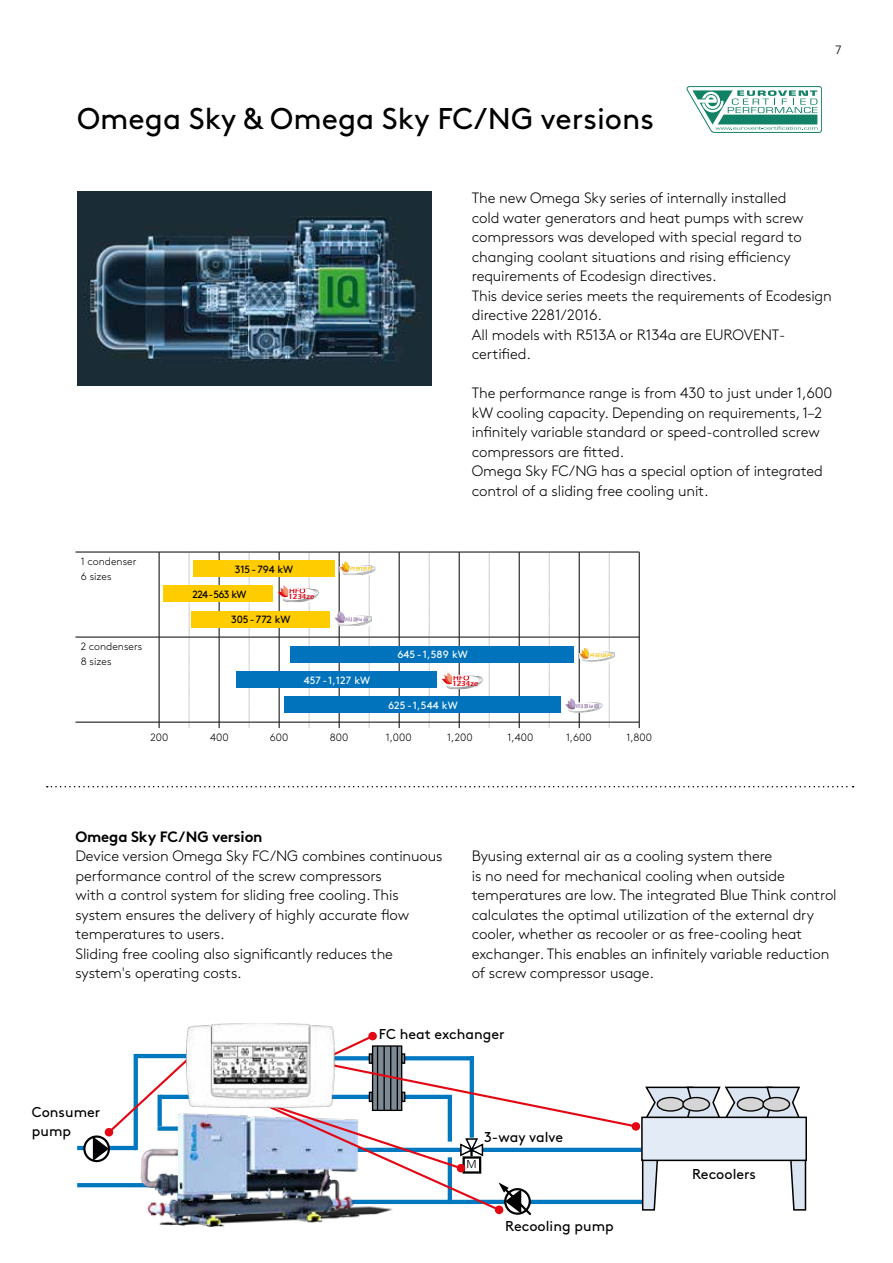
<style>
.page{position:relative;width:893px;height:1263px;background:#fff}
.page>*{position:absolute;margin:0;border:0;box-sizing:border-box;transform-origin:0 0}
.t1{font:30px "Swegon Brown";color:#000}
.t2{font:300 15px/19.5px "Swegon Brown";letter-spacing:-.01em;color:#000}
.t3{font:700 15px "Swegon Brown";letter-spacing:-.01em;color:#000}
.t4{font:14.25px/18.5px "Swegon Brown";color:#000}
.t5{font:300 12px "Frutiger LT";color:#000}
.t6{font:300 11.4px "Frutiger LT";color:#000}
.t7{font:300 10.65px/14.5px "Swegon Brown";color:#000}
.t8{font:10.5px "Swegon Brown";letter-spacing:.01em;color:#fff}
.t9{font:10.5px "Swegon Brown";letter-spacing:-.015em;color:#000}
.t10{font:600 7.5px "Eras ITC";color:#e30613}
</style>
<div class="page">
<svg style="left:687px;top:86px;width:135px;height:47px"></svg>
<svg style="left:47px;top:786px;width:807px;height:1px"></svg>
<hr style="left:159px;top:552px;width:1px;height:85px;background:#000">
<hr style="left:219px;top:552px;width:1px;height:85px;background:#000">
<hr style="left:399px;top:552px;width:1px;height:85px;background:#000">
<hr style="left:459px;top:552px;width:1px;height:85px;background:#000">
<hr style="left:519px;top:552px;width:1px;height:85px;background:#000">
<hr style="left:639px;top:552px;width:1px;height:85px;background:#000">
<hr style="left:159px;top:637px;width:1px;height:85px;background:#000">
<hr style="left:219px;top:637px;width:1px;height:85px;background:#000">
<hr style="left:399px;top:637px;width:1px;height:85px;background:#000">
<hr style="left:459px;top:637px;width:1px;height:85px;background:#000">
<hr style="left:519px;top:637px;width:1px;height:85px;background:#000">
<hr style="left:639px;top:637px;width:1px;height:85px;background:#000">
<svg style="left:189px;top:553px;width:1px;height:175px"></svg>
<svg style="left:249px;top:553px;width:1px;height:175px"></svg>
<svg style="left:429px;top:553px;width:1px;height:175px"></svg>
<svg style="left:489px;top:553px;width:1px;height:175px"></svg>
<svg style="left:549px;top:553px;width:1px;height:175px"></svg>
<hr style="left:75px;top:722px;width:84px;height:1px;background:#000">
<hr style="left:159px;top:722px;width:30px;height:1px;background:#000">
<hr style="left:189px;top:722px;width:30px;height:1px;background:#000">
<hr style="left:219px;top:722px;width:30px;height:1px;background:#000">
<hr style="left:249px;top:722px;width:30px;height:1px;background:#000">
<hr style="left:309px;top:722px;width:30px;height:1px;background:#000">
<hr style="left:369px;top:722px;width:30px;height:1px;background:#000">
<hr style="left:399px;top:722px;width:30px;height:1px;background:#000">
<hr style="left:429px;top:722px;width:30px;height:1px;background:#000">
<hr style="left:459px;top:722px;width:30px;height:1px;background:#000">
<hr style="left:489px;top:722px;width:30px;height:1px;background:#000">
<hr style="left:519px;top:722px;width:30px;height:1px;background:#000">
<hr style="left:549px;top:722px;width:30px;height:1px;background:#000">
<hr style="left:609px;top:722px;width:30px;height:1px;background:#000">
<hr style="left:75px;top:552px;width:84px;height:1px;background:#000">
<hr style="left:159px;top:552px;width:30px;height:1px;background:#000">
<hr style="left:189px;top:552px;width:30px;height:1px;background:#000">
<hr style="left:219px;top:552px;width:30px;height:1px;background:#000">
<hr style="left:249px;top:552px;width:30px;height:1px;background:#000">
<hr style="left:309px;top:552px;width:30px;height:1px;background:#000">
<hr style="left:369px;top:552px;width:30px;height:1px;background:#000">
<hr style="left:399px;top:552px;width:30px;height:1px;background:#000">
<hr style="left:429px;top:552px;width:30px;height:1px;background:#000">
<hr style="left:459px;top:552px;width:30px;height:1px;background:#000">
<hr style="left:489px;top:552px;width:30px;height:1px;background:#000">
<hr style="left:519px;top:552px;width:30px;height:1px;background:#000">
<hr style="left:549px;top:552px;width:30px;height:1px;background:#000">
<hr style="left:609px;top:552px;width:30px;height:1px;background:#000">
<hr style="left:75px;top:637px;width:84px;height:1px;background:#000">
<hr style="left:159px;top:637px;width:30px;height:1px;background:#000">
<hr style="left:189px;top:637px;width:30px;height:1px;background:#000">
<hr style="left:219px;top:637px;width:30px;height:1px;background:#000">
<hr style="left:249px;top:637px;width:30px;height:1px;background:#000">
<hr style="left:309px;top:637px;width:30px;height:1px;background:#000">
<hr style="left:369px;top:637px;width:30px;height:1px;background:#000">
<hr style="left:399px;top:637px;width:30px;height:1px;background:#000">
<hr style="left:429px;top:637px;width:30px;height:1px;background:#000">
<hr style="left:459px;top:637px;width:30px;height:1px;background:#000">
<hr style="left:489px;top:637px;width:30px;height:1px;background:#000">
<hr style="left:519px;top:637px;width:30px;height:1px;background:#000">
<hr style="left:549px;top:637px;width:30px;height:1px;background:#000">
<hr style="left:609px;top:637px;width:30px;height:1px;background:#000">
<div style="left:192px;top:611px;width:138px;height:16px;background:#fc0"></div>
<div style="left:284px;top:696px;width:277px;height:17px;background:#0073bc"></div>
<div style="left:193px;top:560px;width:141px;height:17px;background:#fc0"></div>
<div style="left:291px;top:646px;width:283px;height:17px;background:#0073bc"></div>
<div style="left:163px;top:585px;width:110px;height:17px;background:#fc0"></div>
<div style="left:236px;top:671px;width:201px;height:17px;background:#0073bc"></div>
<svg style="left:278px;top:552px;width:40px;height:177px"></svg>
<svg style="left:442px;top:672px;width:40px;height:17px"></svg>
<svg style="left:77px;top:1183px;width:51px;height:4px"></svg>
<svg style="left:77px;top:1146px;width:6px;height:4px"></svg>
<img style="left:128px;top:1107px;width:234px;height:120px">
<svg style="left:84px;top:1136px;width:25px;height:25px"></svg>
<div style="left:83px;top:1135px;width:27px;height:27px;border:2px solid #000;border-radius:50%"></div>
<svg style="left:93px;top:1054px;width:100px;height:107px"></svg>
<svg style="left:241px;top:1033px;width:566px;height:182px"></svg>
<img style="left:187px;top:1024px;width:152px;height:83px">
<div style="left:642px;top:1117px;width:164px;height:43px;background:#e3ebf6"></div>
<div style="left:641px;top:1116px;width:166px;height:45px;border:2px solid #000"></div>
<svg style="left:158px;top:1095px;width:4px;height:31px"></svg>
<img style="left:77px;top:192px;width:355px;height:193px">
<svg style="left:334px;top:552px;width:41px;height:177px"></svg>
<svg style="left:564px;top:552px;width:51px;height:177px"></svg>
<h1 class="t1" style="left:77px;top:95px;width:578px">Omega Sky &amp; Omega Sky FC/NG versions</h1>
<p class="t5" style="left:835px;top:43px;width:8px">7</p>
<p class="t2" style="left:472px;top:187px;width:362px">The new Omega Sky series of internally installed<br>cold water generators and heat pumps with screw compressors was developed with special regard to changing coolant situations and rising efficiency requirements of Ecodesign directives.<br>This device series meets the requirements of Ecodesign directive 2281/2016.<br>All models with R513A or R134a are EUROVENT&shy;certified.</p>
<p class="t2" style="left:472px;top:382px;width:362px">The performance range is from 430 to just under 1,600 kW cooling capacity. Depending on requirements, 1–2 infinitely variable standard or speed-controlled screw compressors are fitted.<br>Omega Sky FC/NG has a special option of integrated control of a sliding free cooling unit.</p>
<p class="t7" style="left:81px;top:553px;width:57px">1 condenser<br>6 sizes</p>
<p class="t7" style="left:81px;top:639px;width:63px">2 condensers<br>8 sizes</p>
<p class="t9" style="left:235px;top:561px;width:60px">315-794 kW</p>
<p class="t9" style="left:192px;top:587px;width:56px">224-563 kW</p>
<p class="t10" style="left:288px;top:592px;width:28px">1234ze</p>
<p class="t9" style="left:231px;top:611px;width:61px">305-772 kW</p>
<p class="t8" style="left:304px;top:672px;width:68px">457 -1,127 kW</p>
<p class="t8" style="left:397px;top:647px;width:72px">645 -1,589 kW</p>
<p class="t10" style="left:452px;top:679px;width:28px">1234ze</p>
<p class="t8" style="left:388px;top:697px;width:71px">625 -1,544 kW</p>
<p class="t7" style="left:150px;top:729px;width:19px">200</p>
<p class="t7" style="left:210px;top:729px;width:20px">400</p>
<p class="t7" style="left:270px;top:729px;width:20px">600</p>
<p class="t7" style="left:330px;top:729px;width:20px">800</p>
<p class="t7" style="left:386px;top:729px;width:27px">1,000</p>
<p class="t7" style="left:447px;top:729px;width:27px">1,200</p>
<p class="t7" style="left:508px;top:729px;width:27px">1,400</p>
<p class="t7" style="left:566px;top:729px;width:27px">1,600</p>
<p class="t7" style="left:626px;top:729px;width:27px">1,800</p>
<p class="t3" style="left:75px;top:824px;width:189px">Omega Sky FC/NG version</p>
<p class="t2" style="left:75px;top:845px;width:368px">Device version Omega Sky FC/NG combines continuous performance control of the screw compressors<br>with a control system for sliding free cooling. This system ensures the delivery of highly accurate flow temperatures to users.<br>Sliding free cooling also significantly reduces the system's operating costs.</p>
<p class="t2" style="left:472px;top:845px;width:366px">Byusing external air as a cooling system there<br>is no need for mechanical cooling when outside temperatures are low. The integrated Blue Think control calculates the optimal utilization of the external dry cooler, whether as recooler or as free-cooling heat exchanger. This enables an infinitely variable reduction of screw compressor usage.</p>
<p class="t4" style="left:32px;top:1101px;width:70px">Consumer pump</p>
<p class="t4" style="left:379px;top:1023px;width:127px">FC heat exchanger</p>
<p class="t6" style="left:466px;top:1157px;width:12px">M</p>
<p class="t4" style="left:484px;top:1126px;width:81px">3-way valve</p>
<p class="t4" style="left:505px;top:1216px;width:110px">Recooling pump</p>
<p class="t4" style="left:692px;top:1164px;width:66px">Recoolers</p>
</div>
